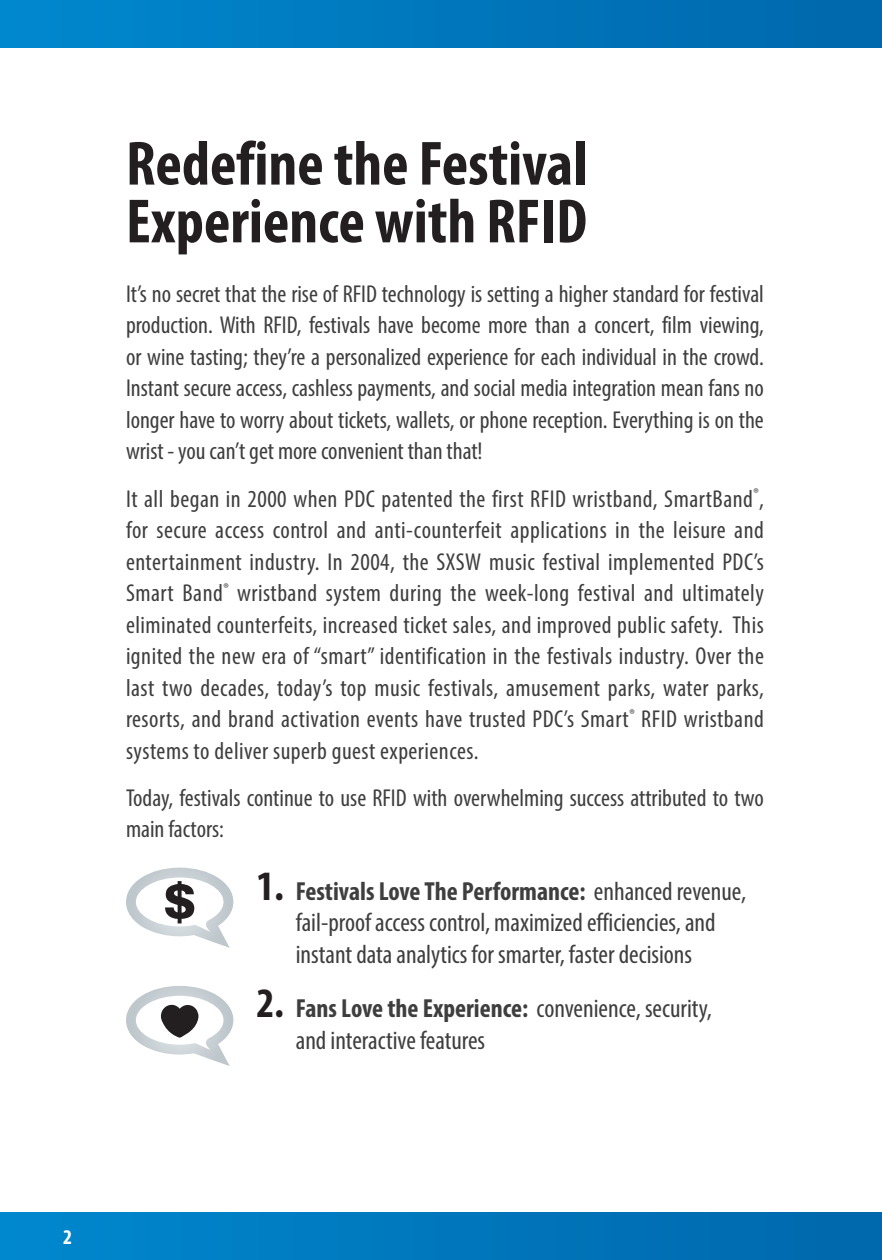
<style>
.page{position:relative;width:882px;height:1260px;background:#fff}
.page>*{position:absolute;margin:0;border:0;box-sizing:border-box;transform-origin:0 0}
.t1{font:700 condensed 63px/57.8px "Myriad Pro";color:#231f20}
.t2{font:condensed 26.25px/31.5px "Myriad Pro";color:#3e3e3f;text-align:center}
.t3{font:condensed 24.5px/31.5px "Myriad Pro";color:#3e3e3f;text-align:justify}
.t4{font:700 condensed 21px "Myriad Pro";color:#fff}
.s1{font-weight:700;font-size:42px;color:#231f20}
.s2{font-weight:700}
</style>
<div class="page">
<div style="left:0;top:0;width:882px;height:47px;background:linear-gradient(to right,#0088ce,#0067ac)"></div>
<svg style="left:126px;top:868px;width:107px;height:80px"></svg>
<svg style="left:126px;top:986px;width:107px;height:80px"></svg>
<div style="left:0;top:1213px;width:882px;height:47px;background:linear-gradient(to right,#0088ce,#0067ac)"></div>
<p class="t1" style="left:126px;top:133px;width:463px">Redefine the Festival<br>Experience with RFID</p>
<p class="t3" style="left:126px;top:278px;width:639px">It’s no secret that the rise of RFID technology is setting a higher standard for festival production. With RFID, festivals have become more than a concert, film viewing, or wine tasting; they’re a personalized experience for each individual in the crowd.<br>Instant secure access, cashless payments, and social media integration mean fans no longer have to worry about tickets, wallets, or phone reception. Everything is on the wrist - you can’t get more convenient than that!</p>
<p class="t3" style="left:126px;top:482px;width:639px">It all began in 2000 when PDC patented the first RFID wristband, SmartBand<sup>®</sup>, for secure access control and anti-counterfeit applications in the leisure and entertainment industry. In 2004, the SXSW music festival implemented PDC’s Smart Band<sup>®</sup> wristband system during the week-long festival and ultimately eliminated counterfeits, increased ticket sales, and improved public safety. This ignited the new era of “smart” identification in the festivals industry. Over the last two decades, today’s top music festivals, amusement parks, water parks, resorts, and brand activation events have trusted PDC’s Smart<sup>®</sup> RFID wristband systems to deliver superb guest experiences.</p>
<p class="t3" style="left:126px;top:782px;width:639px">Today, festivals continue to use RFID with overwhelming success attributed to two main factors:</p>
<p class="t2" style="left:256px;top:875px;width:491px"><span class="s1">1.</span> <span class="s2">Festivals Love The Performance:</span> enhanced revenue, fail-proof access control, maximized efficiencies, and<br>instant data analytics for smarter, faster decisions</p>
<p class="t2" style="left:296px;top:993px;width:418px;text-align:left;text-indent:-39px"><span class="s1">2.</span> <span class="s2">Fans Love the Experience:</span> convenience, security, and interactive features</p>
<p class="t4" style="left:63px;top:1224px;width:10px">2</p>
</div>
